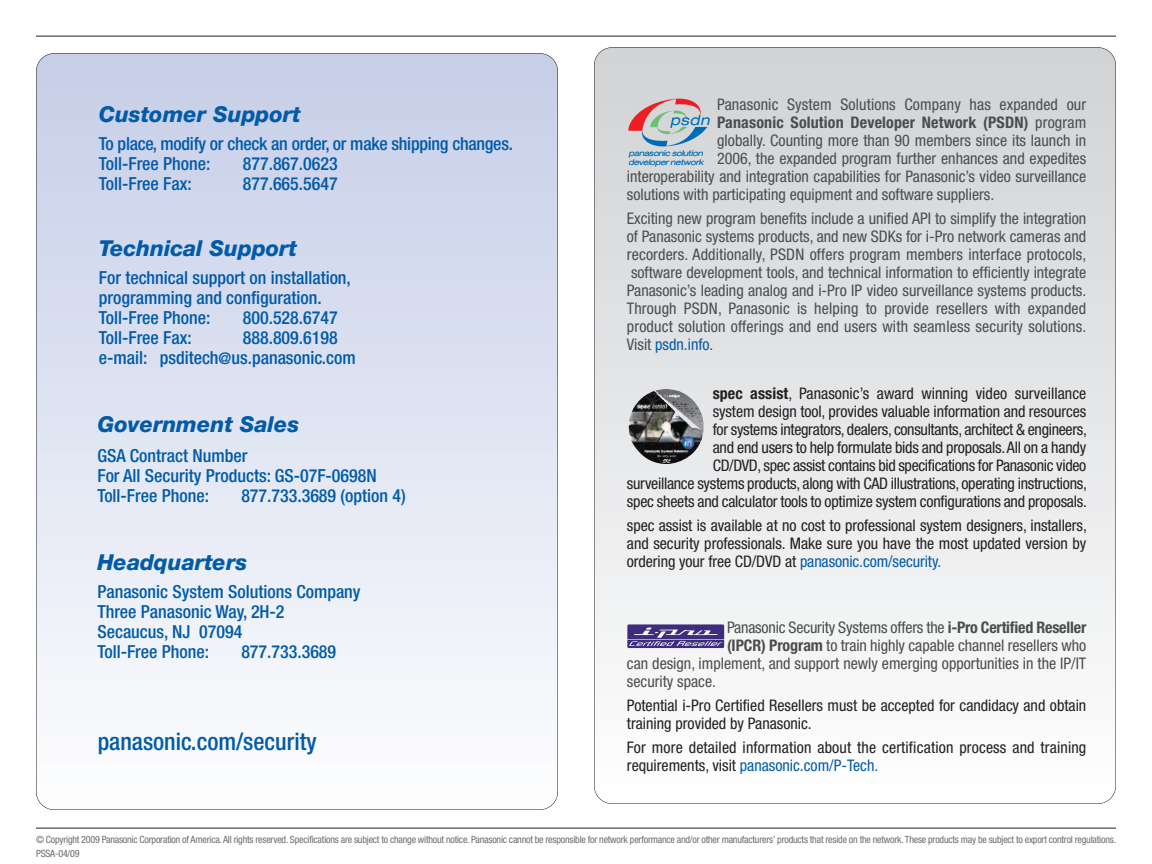
<style>
.page{position:relative;width:1152px;height:864px;background:#fff}
.page>*{position:absolute;margin:0;border:0;box-sizing:border-box;transform-origin:0 0}
.t1{font:500 condensed 24px "Helvetica Neue";color:#015ba9}
.t2{font:italic 800 22px "Helvetica Neue";color:#015ba9}
.t3{font:500 condensed 18px/20px "Helvetica Neue";color:#015ba9}
.t4{font:condensed 16px/18px "Helvetica Neue";color:#4b4c4d;text-align:justify}
.t5{font:condensed 16px/18px "Helvetica Neue";letter-spacing:-.005em;color:#231f20}
.t6{font:700 condensed 16px "Helvetica Neue";letter-spacing:.01em;color:#4b4c4d}
.t7{font:italic 300 expanded 14px "Helvetica Neue";color:#006bb6}
.t8{font:condensed 10px/14px "Helvetica Neue";letter-spacing:-.02em;color:#6c6d70}
.t9{font:italic 300 expanded 8px/8.6px "Helvetica Neue";color:#006bb6}
.s1{font-size:16px}
.s2{font-weight:400}
.s3{color:#015ba9}
.s4{font-weight:700}
</style>
<div class="page">
<div style="left:36px;top:53px;width:522px;height:757px;background:linear-gradient(to bottom,#c5cde7,#fdfefe);border-radius:18px"></div>
<div style="left:594px;top:47px;width:522px;height:757px;background:linear-gradient(to bottom,#d0d2d4,#fefefe);border-radius:18px"></div>
<hr style="left:36px;top:828px;width:1080px;height:1px;background:#231f20">
<hr style="left:36px;top:36px;width:1080px;height:1px;background:#231f20">
<img style="left:629px;top:389px;width:75px;height:75px">
<svg style="left:627px;top:624px;width:97px;height:24px;background:#625495"></svg>
<svg style="left:628px;top:99px;width:79px;height:49px;background:#c3b7bb"></svg>
<h2 class="t2" style="left:99px;top:107px;width:203px">Customer Support</h2>
<p class="t3" style="left:99px;top:135px;width:416px">To place, modify or check an order, or make shipping changes.<br>Toll-Free Phone:</p>
<p class="t3" style="left:243px;top:155px;width:96px">877.867.0623</p>
<p class="t3" style="left:99px;top:175px;width:95px">Toll-Free Fax:</p>
<p class="t3" style="left:243px;top:175px;width:96px">877.665.5647</p>
<h2 class="t2" style="left:99px;top:241px;width:200px">Technical Support</h2>
<p class="t3" style="left:99px;top:269px;width:254px">For technical support on installation, programming and configuration.<br>Toll-Free Phone:</p>
<p class="t3" style="left:243px;top:309px;width:96px">800.528.6747</p>
<p class="t3" style="left:99px;top:329px;width:95px">Toll-Free Fax:</p>
<p class="t3" style="left:99px;top:329px;width:259px;text-indent:144px">888.809.6198 e-mail: psditech<span class="s1">@</span>us.panasonic.com</p>
<h2 class="t2" style="left:97px;top:417px;width:203px">Government Sales</h2>
<p class="t3" style="left:97px;top:448px;width:281px">GSA Contract Number<br>For All Security Products: GS-07F-0698N<br>Toll-Free Phone:</p>
<p class="t3" style="left:241px;top:488px;width:166px">877.733.3689 (option 4)</p>
<h2 class="t2" style="left:97px;top:554px;width:151px">Headquarters</h2>
<p class="t3" style="left:97px;top:583px;width:265px">Panasonic System Solutions Company<br>Three Panasonic Way, 2H-2<br>Secaucus, NJ 07094<br>Toll-Free Phone:</p>
<p class="t3" style="left:241px;top:643px;width:96px">877.733.3689</p>
<h1 class="t1" style="left:98px;top:733px;width:220px">panasonic.com/security</h1>
<p class="t4" style="left:717px;top:97px;width:371px">Panasonic System Solutions Company has expanded our</p>
<p class="t6" style="left:717px;top:117px;width:371px">Panasonic Solution Developer Network (PSDN) <span class="s2">program</span></p>
<p class="t4" style="left:717px;top:133px;width:371px">globally. Counting more than 90 members since its launch in</p>
<p class="t4" style="left:717px;top:151px;width:371px">2006, the expanded program further enhances and expedites</p>
<p class="t4" style="left:627px;top:169px;width:461px">interoperability and integration capabilities for Panasonic’s video surveillance</p>
<p class="t4" style="left:627px;top:187px;width:369px">solutions with participating equipment and software suppliers.</p>
<p class="t4" style="left:627px;top:211px;width:461px">Exciting new program benefits include a unified API to simplify the integration of Panasonic systems products, and new SDKs for i-Pro network cameras and recorders. Additionally, PSDN offers program members interface protocols, software development tools, and technical information to efficiently integrate Panasonic’s leading analog and i-Pro IP video surveillance systems products.<br>Through PSDN, Panasonic is helping to provide resellers with expanded product solution offerings and end users with seamless security solutions.<br>Visit <span class="s3">psdn.info</span>.</p>
<p class="t5" style="left:627px;top:386px;width:461px;text-align:right"><span class="s4">spec assist</span>, Panasonic’s award winning video surveillance<br>system design tool, provides valuable information and resources<br>for systems integrators, dealers, consultants, architect &amp; engineers,<br>and end users to help formulate bids and proposals.All on a handy<br>CD/DVD, spec assist contains bid specifications for Panasonic video<br>surveillance systems products, along with CAD illustrations, operating instructions, spec sheets and calculator tools to optimize system configurations and proposals.</p>
<p class="t5" style="left:627px;top:518px;width:461px;text-align:justify">spec assist is available at no cost to professional system designers, installers, and security professionals. Make sure you have the most updated version by ordering your free CD/DVD at <span class="s3">panasonic.com/security.</span></p>
<p class="t7" style="left:670px;top:115px;width:40px">psdn</p>
<p class="t9" style="left:628px;top:150px;width:76px">panasonic solution developer network</p>
<p class="t4" style="left:727px;top:620px;width:361px">Panasonic Security Systems offers the <span class="s4">i-Pro Certified Reseller</span></p>
<p class="t4" style="left:727px;top:638px;width:361px"><span class="s4">(IPCR) Program</span> to train highly capable channel resellers who</p>
<p class="t4" style="left:627px;top:656px;width:461px">can design, implement, and support newly emerging opportunities in the IP/IT</p>
<p class="t4" style="left:627px;top:674px;width:90px">security space.</p>
<p class="t5" style="left:627px;top:698px;width:461px">Potential i-Pro Certified Resellers must be accepted for candidacy and obtain training provided by Panasonic.</p>
<p class="t5" style="left:627px;top:740px;width:461px">For more detailed information about the certification process and training requirements, visit <span class="s3">panasonic.com/P-Tech.</span></p>
<p class="t8" style="left:36px;top:833px;width:1082px">© Copyright 2009 Panasonic Corporation of America.All rights reserved. Specifications are subject to change without notice. Panasonic cannot be responsible for network performance and/or other manufacturers’ products that reside on the network.These products may be subject to export control regulations.<br>PSSA-04/09</p>
</div>
